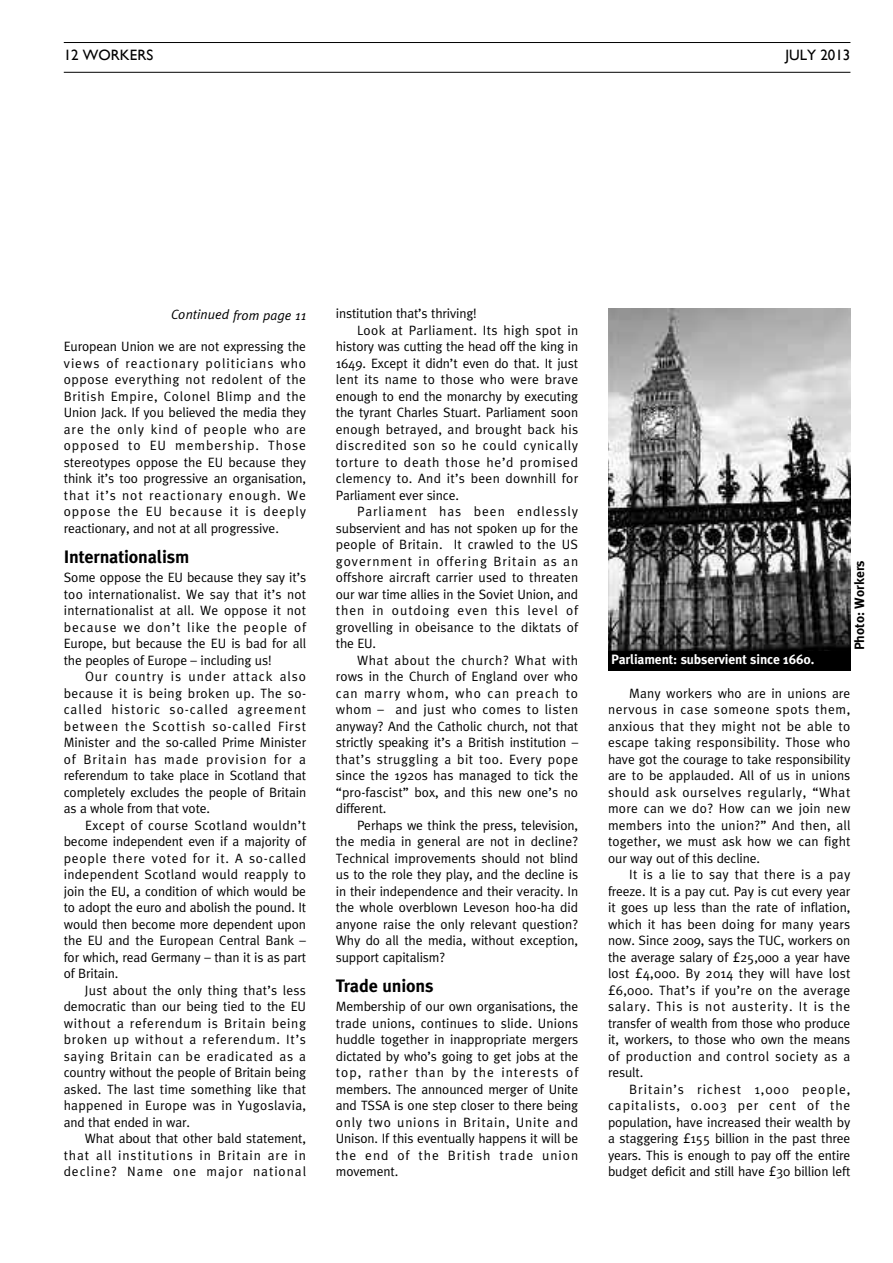
<style>
.page{position:relative;width:893px;height:1263px;background:#fff}
.page>*{position:absolute;margin:0;border:0;box-sizing:border-box;transform-origin:0 0}
.t1{font:700 18px "Meta Plus";letter-spacing:-.01em;color:#000}
.t2{font:15px "Gill Sans";color:#000}
.t3{font:13.5px/16.5px "Meta Plus";color:#000;text-align:justify}
.t4{font:13.5px "Meta Plus";letter-spacing:.07em;color:#000}
.t5{font:13.5px "Meta Plus";letter-spacing:.02em;color:#000}
.t6{font:13.5px "Meta Plus";letter-spacing:.055em;color:#000}
.t7{font:13.5px "Meta Plus";letter-spacing:.04em;color:#000}
.t8{font:700 13.5px "Meta Plus";letter-spacing:-.01em;color:#fff}
.t9{font:13.5px "Meta Plus";letter-spacing:.025em;color:#000}
.t10{font:13.5px "Meta Plus";letter-spacing:.03em;color:#000}
.t11{font:13.5px "Meta Plus";letter-spacing:.035em;color:#000}
.t12{font:italic 13.5px "Meta Plus";color:#000}
.t13{font:700 13.5px "Meta Plus";color:#000}
</style>
<div class="page">
<hr style="left:64px;top:42px;width:786px;height:1px;background:#000">
<hr style="left:64px;top:72px;width:786px;height:1px;background:#000">
<img style="left:608px;top:309px;width:242px;height:342px">
<div style="left:608px;top:651px;width:242px;height:19px;background:#000"></div>
<p class="t2" style="left:64px;top:46px;width:91px">12 WORKERS</p>
<p class="t2" style="left:785px;top:46px;width:66px">JULY 2013</p>
<p class="t12" style="left:171px;top:310px;width:137px">Continued from page 11</p>
<p class="t3" style="left:64px;top:339px;width:244px">European Union we are not expressing the views of reactionary politicians who oppose everything not redolent of the British Empire, Colonel Blimp and the Union Jack. If you believed the media they are the only kind of people who are opposed to EU membership. Those stereotypes oppose the EU because they think it’s too progressive an organisation, that it’s not reactionary enough. We oppose the EU because it is deeply reactionary, and not at all progressive.</p>
<h1 class="t1" style="left:64px;top:550px;width:127px">Internationalism</h1>
<p class="t3" style="left:64px;top:570px;width:244px">Some oppose the EU because they say it’s too internationalist. We say that it’s not internationalist at all. We oppose it not because we don’t like the people of Europe, but because the EU is bad for all the peoples of Europe – including us!</p>
<p class="t3" style="left:64px;top:669px;width:244px;text-indent:21px">Our country is under attack also because it is being broken up. The so&shy;called historic so-called agreement between the Scottish so-called First Minister and the so-called Prime Minister of Britain has made provision for a referendum to take place in Scotland that completely excludes the people of Britain as a whole from that vote.</p>
<p class="t3" style="left:64px;top:818px;width:244px;text-indent:21px">Except of course Scotland wouldn’t become independent even if a majority of people there voted for it. A so-called independent Scotland would reapply to join the EU, a condition of which would be to adopt the euro and abolish the pound. It would then become more dependent upon the EU and the European Central Bank – for which, read Germany – than it is as part of Britain.</p>
<p class="t3" style="left:64px;top:983px;width:244px;text-indent:21px">Just about the only thing that’s less democratic than our being tied to the EU without a referendum is Britain being broken up without a referendum. It’s saying Britain can be eradicated as a country without the people of Britain being asked. The last time something like that happened in Europe was in Yugoslavia, and that ended in war.</p>
<p class="t3" style="left:64px;top:1131px;width:244px;text-indent:21px">What about that other bald statement, that all institutions in Britain are in decline? Name one major national</p>
<p class="t3" style="left:336px;top:306px;width:143px">institution that’s thriving!</p>
<p class="t9" style="left:357px;top:325px;width:223px">Look at Parliament. Its high spot in</p>
<p class="t3" style="left:336px;top:339px;width:244px">history was cutting the head off the king in</p>
<p class="t3" style="left:336px;top:356px;width:244px">1649. Except it didn’t even do that. It just</p>
<p class="t10" style="left:336px;top:375px;width:244px">lent its name to those who were brave</p>
<p class="t3" style="left:336px;top:389px;width:244px">enough to end the monarchy by executing</p>
<p class="t3" style="left:336px;top:405px;width:244px">the tyrant Charles Stuart. Parliament soon</p>
<p class="t5" style="left:336px;top:424px;width:244px">enough betrayed, and brought back his</p>
<p class="t6" style="left:336px;top:441px;width:244px">discredited son so he could cynically</p>
<p class="t6" style="left:336px;top:457px;width:244px">torture to death those he’d promised</p>
<p class="t5" style="left:336px;top:474px;width:244px">clemency to. And it’s been downhill for</p>
<p class="t3" style="left:336px;top:488px;width:125px">Parliament ever since.</p>
<p class="t4" style="left:357px;top:507px;width:223px">Parliament has been endlessly</p>
<p class="t3" style="left:336px;top:521px;width:244px">subservient and has not spoken up for the</p>
<p class="t5" style="left:336px;top:540px;width:244px">people of Britain. It crawled to the US</p>
<p class="t4" style="left:336px;top:556px;width:244px">government in offering Britain as an</p>
<p class="t3" style="left:336px;top:570px;width:244px">offshore aircraft carrier used to threaten</p>
<p class="t3" style="left:336px;top:587px;width:244px">our war time allies in the Soviet Union, and</p>
<p class="t4" style="left:336px;top:606px;width:244px">then in outdoing even this level of</p>
<p class="t3" style="left:336px;top:620px;width:244px">grovelling in obeisance to the diktats of</p>
<p class="t3" style="left:336px;top:636px;width:42px">the EU.</p>
<p class="t7" style="left:357px;top:655px;width:223px">What about the church? What with</p>
<p class="t3" style="left:336px;top:669px;width:244px">rows in the Church of England over who</p>
<p class="t4" style="left:336px;top:688px;width:244px">can marry whom, who can preach to</p>
<p class="t11" style="left:336px;top:705px;width:244px">whom – and just who comes to listen</p>
<p class="t3" style="left:336px;top:719px;width:244px">anyway? And the Catholic church, not that</p>
<p class="t3" style="left:336px;top:735px;width:244px">strictly speaking it’s a British institution –</p>
<p class="t7" style="left:336px;top:754px;width:244px">that’s struggling a bit too. Every pope</p>
<p class="t3" style="left:336px;top:768px;width:244px">since the 1920s has managed to tick the</p>
<p class="t3" style="left:336px;top:785px;width:244px">“pro-fascist” box, and this new one’s no</p>
<p class="t3" style="left:336px;top:801px;width:52px">different.</p>
<p class="t3" style="left:357px;top:818px;width:223px">Perhaps we think the press, television,</p>
<p class="t3" style="left:336px;top:834px;width:244px">the media in general are not in decline?</p>
<p class="t3" style="left:336px;top:851px;width:244px">Technical improvements should not blind</p>
<p class="t3" style="left:336px;top:867px;width:244px">us to the role they play, and the decline is</p>
<p class="t3" style="left:336px;top:884px;width:244px">in their independence and their veracity. In</p>
<p class="t3" style="left:336px;top:900px;width:244px">the whole overblown Leveson hoo-ha did</p>
<p class="t3" style="left:336px;top:917px;width:244px">anyone raise the only relevant question?</p>
<p class="t3" style="left:336px;top:933px;width:244px">Why do all the media, without exception,</p>
<p class="t3" style="left:336px;top:950px;width:111px">support capitalism?</p>
<h1 class="t1" style="left:336px;top:979px;width:99px">Trade unions</h1>
<p class="t3" style="left:336px;top:999px;width:244px">Membership of our own organisations, the trade unions, continues to slide. Unions huddle together in inappropriate mergers dictated by who’s going to get jobs at the top, rather than by the interests of members. The announced merger of Unite and TSSA is one step closer to there being only two unions in Britain, Unite and Unison. If this eventually happens it will be the end of the British trade union movement.</p>
<p class="t8" style="left:611px;top:655px;width:205px">Parliament: subservient since 1660.</p>
<p class="t13" style="left:855px;top:650px;width:92px;rotate:-90deg">Photo: Workers</p>
<p class="t3" style="left:608px;top:686px;width:244px;text-indent:21px">Many workers who are in unions are nervous in case someone spots them, anxious that they might not be able to escape taking responsibility. Those who have got the courage to take responsibility are to be applauded. All of us in unions should ask ourselves regularly, “What more can we do? How can we join new members into the union?” And then, all together, we must ask how we can fight our way out of this decline.</p>
<p class="t3" style="left:608px;top:867px;width:244px;text-indent:21px">It is a lie to say that there is a pay freeze. It is a pay cut. Pay is cut every year it goes up less than the rate of inflation, which it has been doing for many years now. Since 2009, says the TUC, workers on the average salary of £25,000 a year have lost £4,000. By 2014 they will have lost £6,000. That’s if you’re on the average salary. This is not austerity. It is the transfer of wealth from those who produce it, workers, to those who own the means of production and control society as a result.</p>
<p class="t3" style="left:608px;top:1082px;width:244px;text-indent:21px">Britain’s richest 1,000 people, capitalists, 0.003 per cent of the population, have increased their wealth by a staggering £155 billion in the past three years. This is enough to pay off the entire budget deficit and still have £30 billion left</p>
</div>
